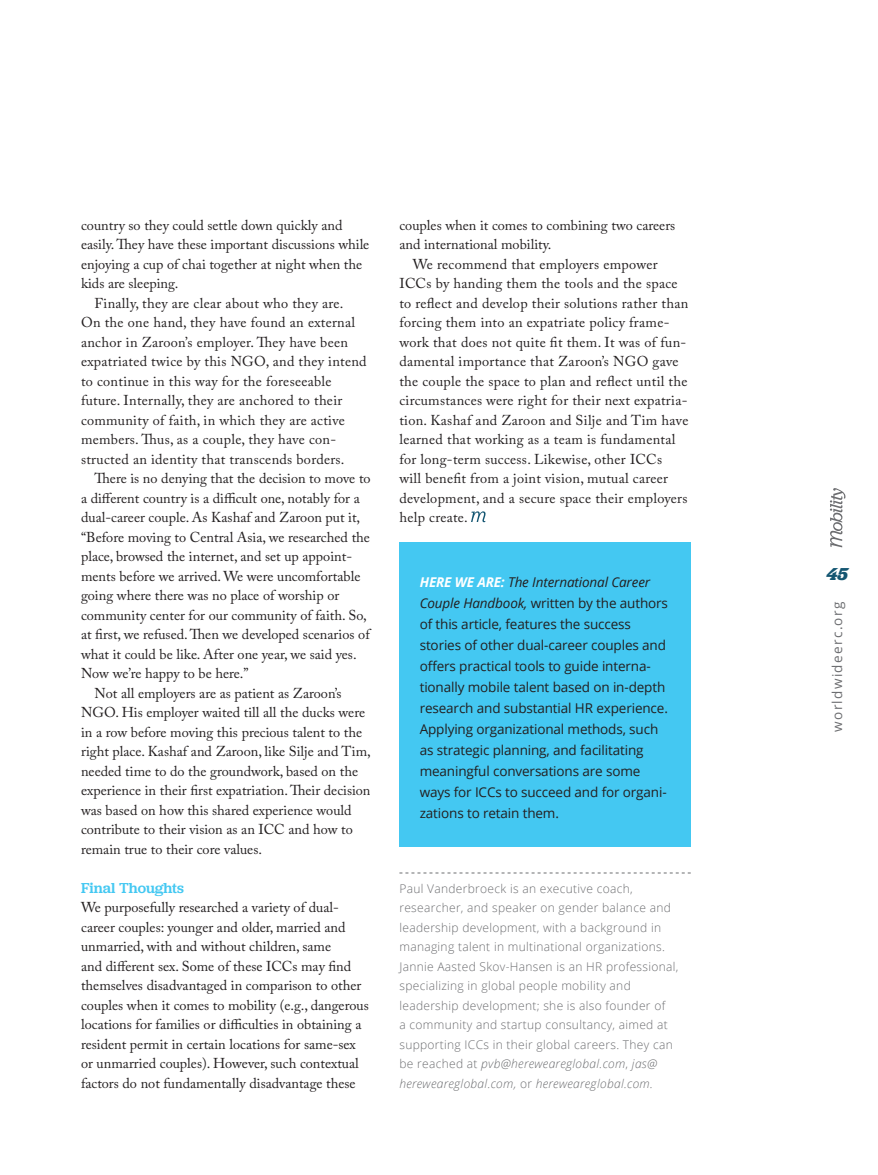
<style>
.page{position:relative;width:878px;height:1175px;background:#fff}
.page>*{position:absolute;margin:0;border:0;box-sizing:border-box;transform-origin:0 0}
.t1{font:italic 700 18px "Jubilat";color:#145672}
.Feature_3___Subhed{font:500 15px "Jubilat";color:#44c8f2}
.BODY___Indent{font:14.25px/19.5px "Adobe Caslon Pro";letter-spacing:.01em;color:#231f20}
.BODY___No_Indent{font:14.25px/19.5px "Adobe Caslon Pro";color:#231f20}
.Sidebar___No_Indent{font:13.5px/21px "Open Sans";letter-spacing:-.01em;color:#231f20}
.t2{font:13.5px "Open Sans";letter-spacing:.1em;color:#6c6d70}
.Author_Bio{font:300 12px/19.5px "Open Sans";letter-spacing:.025em;color:#6c6d70}
.s1{font-weight:700;font-style:italic;color:#fff}
.s2{font-style:italic}
</style>
<div class="page">
<svg style="left:399px;top:872px;width:291px;height:1px"></svg>
<svg style="left:471px;top:511px;width:14px;height:11px"></svg>
<div style="left:399px;top:542px;width:291px;height:304px;background:#44c8f2"></div>
<svg style="left:830px;top:488px;width:15px;height:59px"></svg>
<p class="BODY___Indent" style="left:81px;top:215px;width:290px">country so they could settle down quickly and easily. They have these important discussions while enjoying a cup of chai together at night when the kids are sleeping.</p>
<p class="BODY___Indent" style="left:81px;top:293px;width:287px;text-indent:14px">Finally, they are clear about who they are.<br>On the one hand, they have found an external anchor in Zaroon’s employer. They have been expatriated twice by this NGO, and they intend to continue in this way for the foreseeable future. Internally, they are anchored to their community of faith, in which they are active members. Thus, as a couple, they have con&shy;structed an identity that transcends borders.</p>
<p class="BODY___Indent" style="left:81px;top:468px;width:291px;text-indent:14px">There is no denying that the decision to move to a different country is a difficult one, notably for a dual-career couple. As Kashaf and Zaroon put it, “Before moving to Central Asia, we researched the place, browsed the internet, and set up appoint&shy;ments before we arrived. We were uncomfortable going where there was no place of worship or community center for our community of faith. So, at first, we refused. Then we developed scenarios of what it could be like. After one year, we said yes.<br>Now we’re happy to be here.”</p>
<p class="BODY___Indent" style="left:81px;top:683px;width:291px;text-indent:14px">Not all employers are as patient as Zaroon’s NGO. His employer waited till all the ducks were in a row before moving this precious talent to the right place. Kashaf and Zaroon, like Silje and Tim, needed time to do the groundwork, based on the experience in their first expatriation. Their decision was based on how this shared experience would contribute to their vision as an ICC and how to remain true to their core values.</p>
<p class="Feature_3___Subhed" style="left:81px;top:878px;width:104px">Final Thoughts</p>
<p class="BODY___No_Indent" style="left:81px;top:897px;width:289px">We purposefully researched a variety of dual&shy;career couples: younger and older, married and unmarried, with and without children, same<br>and different sex. Some of these ICCs may find themselves disadvantaged in comparison to other couples when it comes to mobility (e.g., dangerous locations for families or difficulties in obtaining a resident permit in certain locations for same-sex or unmarried couples). However, such contextual factors do not fundamentally disadvantage these</p>
<p class="BODY___No_Indent" style="left:399px;top:215px;width:277px">couples when it comes to combining two careers and international mobility.</p>
<p class="BODY___Indent" style="left:399px;top:254px;width:290px;text-indent:14px">We recommend that employers empower ICCs by handing them the tools and the space to reflect and develop their solutions rather than forcing them into an expatriate policy frame&shy;work that does not quite fit them. It was of fun&shy;damental importance that Zaroon’s NGO gave the couple the space to plan and reflect until the circumstances were right for their next expatria&shy;tion. Kashaf and Zaroon and Silje and Tim have learned that working as a team is fundamental for long-term success. Likewise, other ICCs<br>will benefit from a joint vision, mutual career development, and a secure space their employers help create.</p>
<p class="Sidebar___No_Indent" style="left:419px;top:571px;width:250px"><span class="s1">HERE WE ARE:</span> <span class="s2">The International Career Couple Handbook,</span> written by the authors of this article, features the success stories of other dual-career couples and offers practical tools to guide interna&shy;tionally mobile talent based on in-depth research and substantial HR experience.<br>Applying organizational methods, such as strategic planning, and facilitating meaningful conversations are some ways for ICCs to succeed and for organi&shy;zations to retain them.</p>
<p class="Author_Bio" style="left:399px;top:878px;width:280px">Paul Vanderbroeck is an executive coach, researcher, and speaker on gender balance and leadership development, with a background in managing talent in multinational organizations.<br>Jannie Aasted Skov-Hansen is an HR professional, specializing in global people mobility and leadership development; she is also founder of<br>a community and startup consultancy, aimed at supporting ICCs in their global careers. They can be reached at <span class="s2">pvb@hereweareglobal.com</span>, <span class="s2">jas@ hereweareglobal.com,</span> or <span class="s2">hereweareglobal.com.</span></p>
<p class="t1" style="left:826px;top:563px;width:23px">45</p>
<p class="t2" style="left:828px;top:732px;width:132px;rotate:-90deg">worldwideerc.org</p>
</div>
